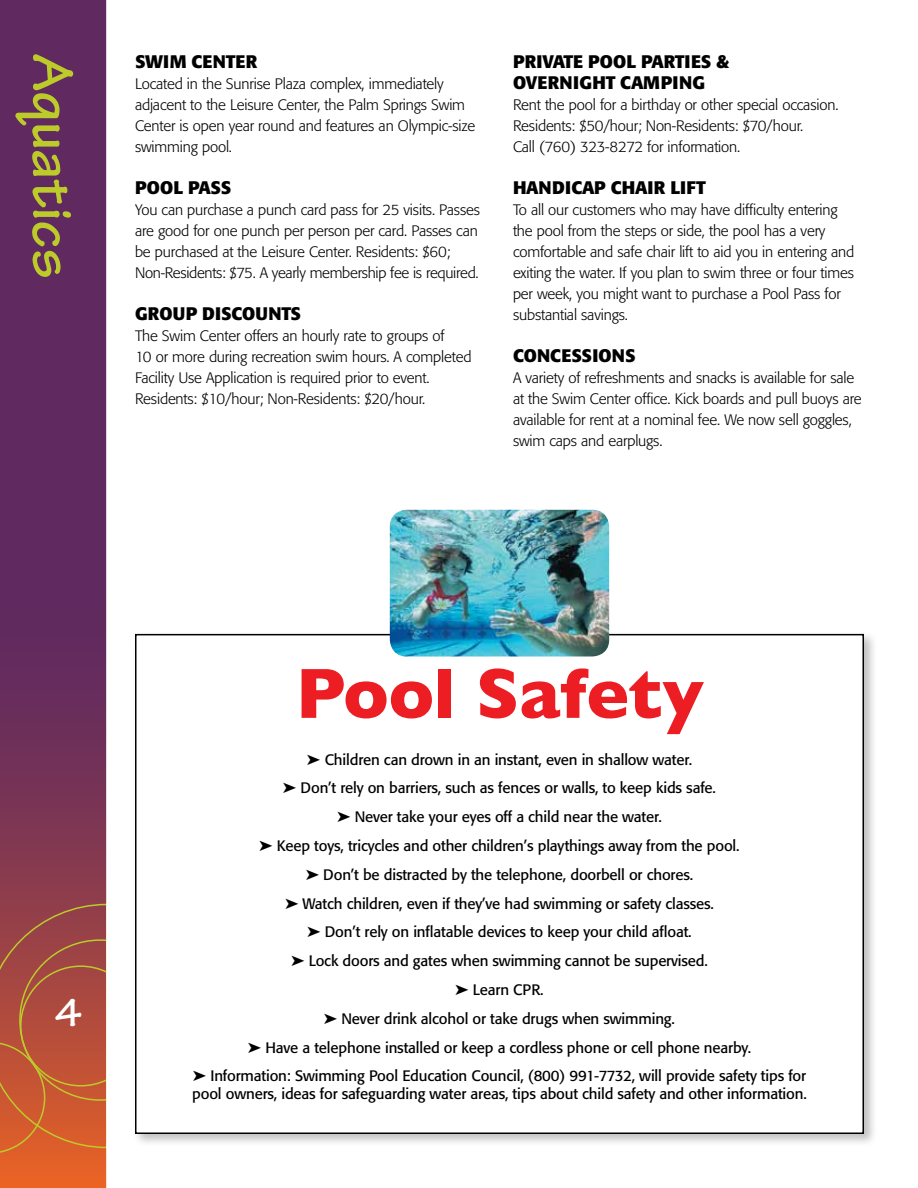
<style>
.page{position:relative;width:918px;height:1188px;background:#fff}
.page>*{position:absolute;margin:0;border:0;box-sizing:border-box;transform-origin:0 0}
.t1{font:700 72px "Gill Sans";letter-spacing:-.01em;color:#ed1d24}
.t2{font:700 60px "Tekton Pro";color:#bdcb2a}
.t3{font:700 42px "Tekton Pro";color:#fff}
.t4{font:700 18px/21px "Formata";letter-spacing:.01em;color:#000}
.t5{font:300 15px/21px "Formata";letter-spacing:-.01em;color:#000}
.t6{font:15px/28.8px "Formata";letter-spacing:-.01em;color:#000;text-align:center}
</style>
<div class="page">
<div style="left:0;top:0;width:108px;height:1188px;background:#602a60"></div>
<svg style="left:0;top:721px;width:106px;height:467px"></svg>
<svg style="left:0;top:903px;width:106px;height:252px;background:#b5533a"></svg>
<hr style="left:106px;top:0;width:3px;height:1188px;background:#fff">
<div style="left:132px;top:631px;width:745px;height:517px;background:#000;opacity:.25"></div>
<div style="left:136px;top:635px;width:727px;height:498px;background:#fff"></div>
<img style="left:390px;top:510px;width:219px;height:147px">
<h2 class="t2" style="left:88px;top:54px;width:226px;rotate:90deg">Aquatics</h2>
<p class="t4" style="left:135px;top:51px;width:124px">SWIM CENTER</p>
<p class="t5" style="left:135px;top:74px;width:342px">Located in the Sunrise Plaza complex, immediately adjacent to the Leisure Center, the Palm Springs Swim Center is open year round and features an Olympic-size swimming pool.</p>
<p class="t4" style="left:135px;top:177px;width:98px">POOL PASS</p>
<p class="t5" style="left:135px;top:200px;width:347px">You can purchase a punch card pass for 25 visits. Passes are good for one punch per person per card. Passes can be purchased at the Leisure Center. Residents: $60; Non-Residents: $75. A yearly membership fee is required.</p>
<p class="t4" style="left:135px;top:303px;width:167px">GROUP DISCOUNTS</p>
<p class="t5" style="left:135px;top:326px;width:338px">The Swim Center offers an hourly rate to groups of<br>10 or more during recreation swim hours. A completed Facility Use Application is required prior to event.<br>Residents: $10/hour; Non-Residents: $20/hour.</p>
<p class="t4" style="left:513px;top:51px;width:218px">PRIVATE POOL PARTIES &amp;<br>OVERNIGHT CAMPING</p>
<p class="t5" style="left:513px;top:95px;width:327px">Rent the pool for a birthday or other special occasion.<br>Residents: $50/hour; Non-Residents: $70/hour.<br>Call (760) 323-8272 for information.</p>
<p class="t4" style="left:513px;top:177px;width:194px">HANDICAP CHAIR LIFT</p>
<p class="t5" style="left:513px;top:200px;width:343px">To all our customers who may have difficulty entering the pool from the steps or side, the pool has a very comfortable and safe chair lift to aid you in entering and exiting the water. If you plan to swim three or four times per week, you might want to purchase a Pool Pass for substantial savings.</p>
<p class="t4" style="left:513px;top:345px;width:124px">CONCESSIONS</p>
<p class="t5" style="left:513px;top:368px;width:350px">A variety of refreshments and snacks is available for sale at the Swim Center office. Kick boards and pull buoys are available for rent at a nominal fee. We now sell goggles, swim caps and earplugs.</p>
<h3 class="t3" style="left:55px;top:988px;width:29px">4</h3>
<h1 class="t1" style="left:295px;top:636px;width:410px">Pool Safety</h1>
<p class="t6" style="left:193px;top:745px;width:615px">➤ Children can drown in an instant, even in shallow water.<br>➤ Don’t rely on barriers, such as fences or walls, to keep kids safe.<br>➤ Never take your eyes off a child near the water.<br>➤ Keep toys, tricycles and other children’s playthings away from the pool.<br>➤ Don’t be distracted by the telephone, doorbell or chores.<br>➤ Watch children, even if they’ve had swimming or safety classes.<br>➤ Don’t rely on inflatable devices to keep your child afloat.<br>➤ Lock doors and gates when swimming cannot be supervised.<br>➤ Learn CPR.<br>➤ Never drink alcohol or take drugs when swimming.<br>➤ Have a telephone installed or keep a cordless phone or cell phone nearby.<br>➤ Information: Swimming Pool Education Council, (800) 991-7732, will provide safety tips for</p>
<p class="t6" style="left:192px;top:1080px;width:616px">pool owners, ideas for safeguarding water areas, tips about child safety and other information.</p>
</div>
